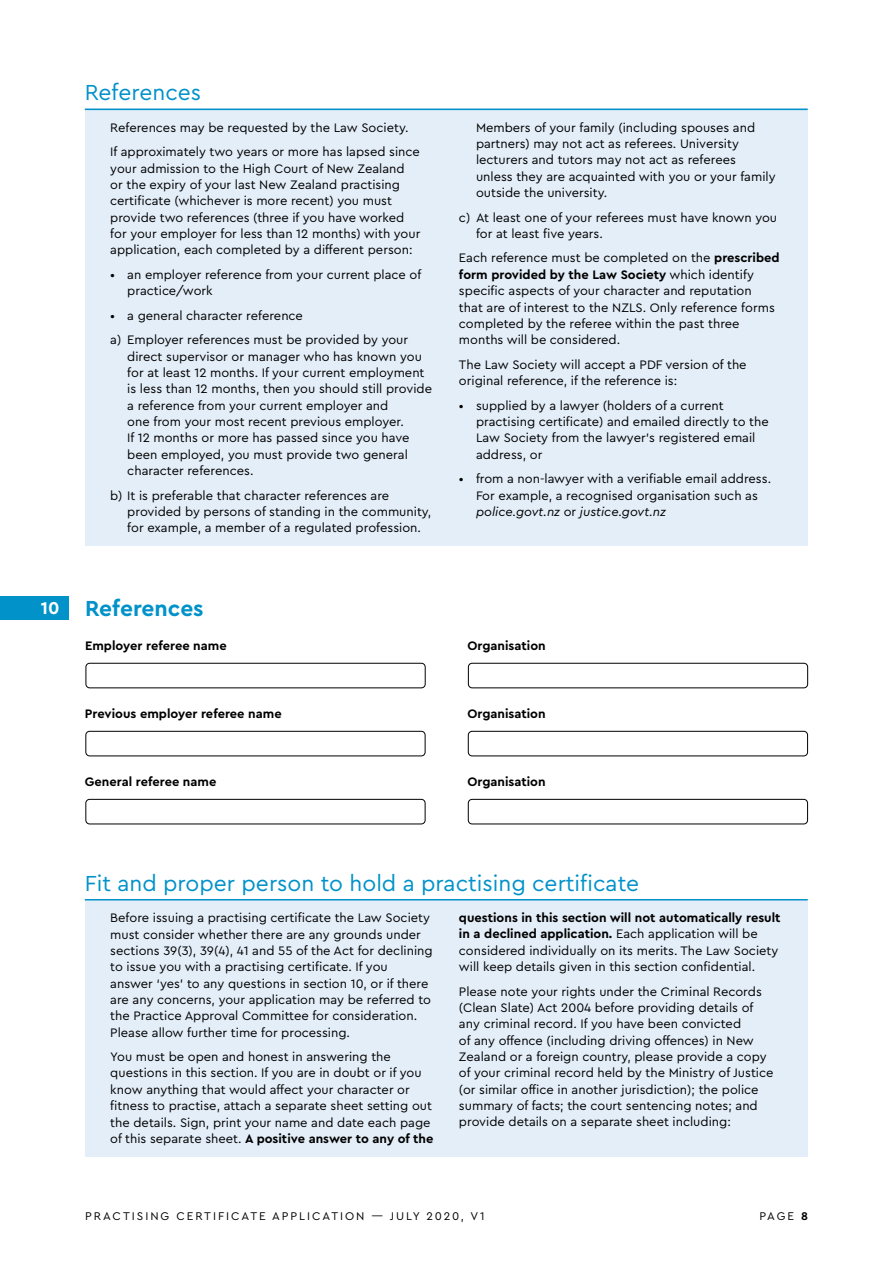
<style>
.page{position:relative;width:893px;height:1263px;background:#fff}
.page>*{position:absolute;margin:0;border:0;box-sizing:border-box;transform-origin:0 0}
.t1{font:22.8px "Cera PRO";color:#0092c9}
.t2{font:700 22.8px "Cera PRO";color:#0092c9}
.t3{font:12.9px/16.4px "Cera PRO";color:#000}
.t4{font:700 12.9px "Cera PRO";color:#000}
.t5{font:11.7px "Cera PRO";letter-spacing:.17em;color:#000}
.s1{font-weight:700}
.s2{font-style:italic}
.s3{font-size:18px;color:#fff}
</style>
<div class="page">
<div style="left:85px;top:109px;width:723px;height:437px;background:#e4eef8"></div>
<hr style="left:85px;top:109px;width:723px;height:1px;background:#0092c9">
<div style="left:0;top:597px;width:68px;height:23px;background:#0092c9"></div>
<div style="left:85px;top:663px;width:341px;height:25px;border:1px solid #000;border-radius:4px"></div>
<div style="left:468px;top:663px;width:340px;height:25px;border:1px solid #000;border-radius:4px"></div>
<div style="left:85px;top:731px;width:341px;height:25px;border:1px solid #000;border-radius:4px"></div>
<div style="left:468px;top:731px;width:340px;height:25px;border:1px solid #000;border-radius:4px"></div>
<div style="left:85px;top:799px;width:341px;height:25px;border:1px solid #000;border-radius:4px"></div>
<div style="left:468px;top:799px;width:340px;height:25px;border:1px solid #000;border-radius:4px"></div>
<div style="left:85px;top:899px;width:723px;height:258px;background:#e4eef8"></div>
<hr style="left:85px;top:899px;width:723px;height:1px;background:#0092c9">
<h1 class="t1" style="left:85px;top:77px;width:118px">References</h1>
<p class="t3" style="left:110px;top:115px;width:311px;line-height:24.5px">References may be requested by the Law Society.<br>If approximately two years or more has lapsed since</p>
<p class="t3" style="left:110px;top:160px;width:312px">your admission to the High Court of New Zealand or the expiry of your last New Zealand practising certificate (whichever is more recent) you must provide two references (three if you have worked for your employer for less than 12 months) with your application, each completed by a different person:</p>
<p class="t3" style="left:127px;top:266px;width:295px;text-indent:-17px">• an employer reference from your current place of practice/work</p>
<p class="t3" style="left:110px;top:303px;width:299px;line-height:24.5px">• a general character reference<br>a) Employer references must be provided by your</p>
<p class="t3" style="left:127px;top:348px;width:306px">direct supervisor or manager who has known you for at least 12 months. If your current employment is less than 12 months, then you should still provide a reference from your current employer and<br>one from your most recent previous employer.<br>If 12 months or more has passed since you have been employed, you must provide two general character references.</p>
<p class="t3" style="left:127px;top:486px;width:306px;text-indent:-17px">b) It is preferable that character references are provided by persons of standing in the community, for example, a member of a regulated profession.</p>
<p class="t3" style="left:476px;top:119px;width:301px">Members of your family (including spouses and partners) may not act as referees. University lecturers and tutors may not act as referees unless they are acquainted with you or your family outside the university.</p>
<p class="t3" style="left:476px;top:209px;width:303px;text-indent:-17px">c) At least one of your referees must have known you for at least five years.</p>
<p class="t3" style="left:459px;top:249px;width:322px">Each reference must be completed on the <span class="s1">prescribed form provided by the Law Society</span> which identify specific aspects of your character and reputation<br>that are of interest to the NZLS. Only reference forms completed by the referee within the past three months will be considered.</p>
<p class="t3" style="left:459px;top:356px;width:289px">The Law Society will accept a PDF version of the original reference, if the reference is:</p>
<p class="t3" style="left:476px;top:396px;width:294px;text-indent:-17px">• supplied by a lawyer (holders of a current practising certificate) and emailed directly to the Law Society from the lawyer’s registered email address, or</p>
<p class="t3" style="left:476px;top:470px;width:297px;text-indent:-17px">• from a non-lawyer with a verifiable email address.<br>For example, a recognised organisation such as <span class="s2">police.govt.nz</span> or <span class="s2">justice.govt.nz</span></p>
<h1 class="t2" style="left:41px;top:593px;width:164px"><span class="s3">10</span> References</h1>
<p class="t4" style="left:85px;top:637px;width:143px">Employer referee name</p>
<p class="t4" style="left:467px;top:637px;width:80px">Organisation</p>
<p class="t4" style="left:85px;top:705px;width:198px">Previous employer referee name</p>
<p class="t4" style="left:467px;top:705px;width:80px">Organisation</p>
<p class="t4" style="left:85px;top:773px;width:133px">General referee name</p>
<p class="t4" style="left:467px;top:773px;width:80px">Organisation</p>
<h1 class="t1" style="left:85px;top:868px;width:556px">Fit and proper person to hold a practising certificate</h1>
<p class="t3" style="left:110px;top:909px;width:324px">Before issuing a practising certificate the Law Society must consider whether there are any grounds under sections 39(3), 39(4), 41 and 55 of the Act for declining to issue you with a practising certificate. If you answer ‘yes’ to any questions in section 10, or if there are any concerns, your application may be referred to the Practice Approval Committee for consideration.<br>Please allow further time for processing.</p>
<p class="t3" style="left:110px;top:1048px;width:325px">You must be open and honest in answering the questions in this section. If you are in doubt or if you know anything that would affect your character or fitness to practise, attach a separate sheet setting out the details. Sign, print your name and date each page of this separate sheet. <span class="s1">A positive answer to any of the</span></p>
<p class="t3" style="left:459px;top:909px;width:323px"><span class="s1">questions in this section will not automatically result in a declined application.</span> Each application will be considered individually on its merits. The Law Society will keep details given in this section confidential.</p>
<p class="t3" style="left:459px;top:982px;width:316px">Please note your rights under the Criminal Records (Clean Slate) Act 2004 before providing details of any criminal record. If you have been convicted<br>of any offence (including driving offences) in New Zealand or a foreign country, please provide a copy of your criminal record held by the Ministry of Justice (or similar office in another jurisdiction); the police summary of facts; the court sentencing notes; and provide details on a separate sheet including:</p>
<p class="t5" style="left:85px;top:1209px;width:401px">PRACTISING CERTIFICATE APPLICATION — JULY 2020, V1</p>
<p class="t5" style="left:759px;top:1209px;width:50px">PAGE <span class="s1">8</span></p>
</div>
